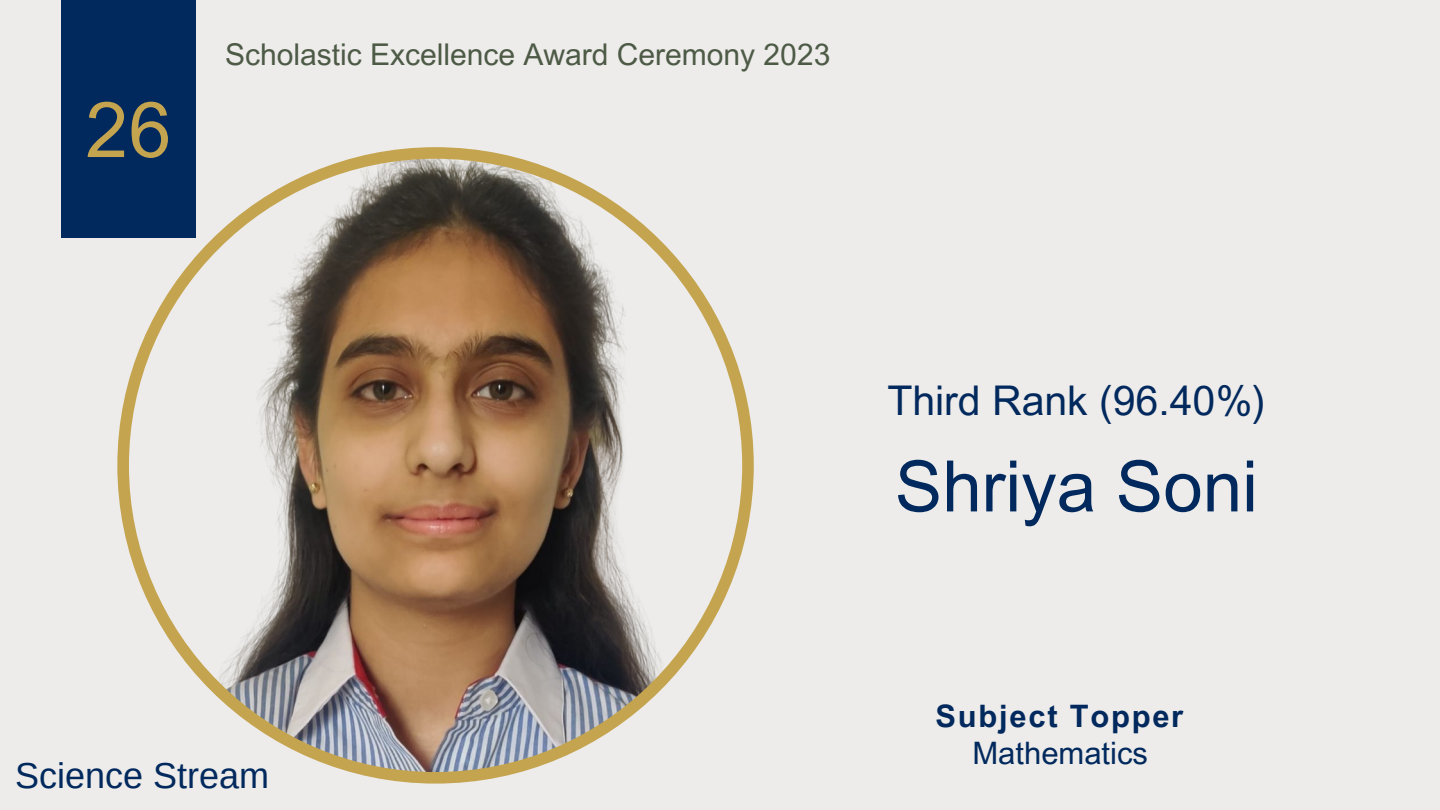
<style>
.page{position:relative;width:1440px;height:810px;background:#edecea}
.page>*{position:absolute;margin:0;border:0;box-sizing:border-box;transform-origin:0 0}
.t1{font:77px "Arial MT Pro";color:#c5a44f}
.t2{font:71px "Arial MT Pro";color:#01295d}
.t3{font:41px "Arial MT Pro";color:#01295d}
.t4{font:36px "Arimo";color:#01295d}
.t5{font:700 31px "Arial MT Pro";letter-spacing:.055em;color:#01295d}
.t6{font:31px "Arial MT Pro";color:#01295d}
.t7{font:30px "Arial MT Pro";color:#4d5a46}
</style>
<div class="page">
<div style="left:61px;top:0;width:135px;height:237px;background:#01295d"></div>
<img style="left:117px;top:147px;width:637px;height:637px">
<p class="t1" style="left:86px;top:101px;width:87px">26</p>
<p class="t7" style="left:225px;top:43px;width:607px">Scholastic Excellence Award Ceremony 2023</p>
<p class="t4" style="left:15px;top:756px;width:255px">Science Stream</p>
<p class="t3" style="left:887px;top:385px;width:380px">Third Rank (96.40%)</p>
<p class="t2" style="left:895px;top:460px;width:364px">Shriya Soni</p>
<p class="t5" style="left:935px;top:704px;width:249px">Subject Topper</p>
<p class="t6" style="left:973px;top:741px;width:177px">Mathematics</p>
</div>
